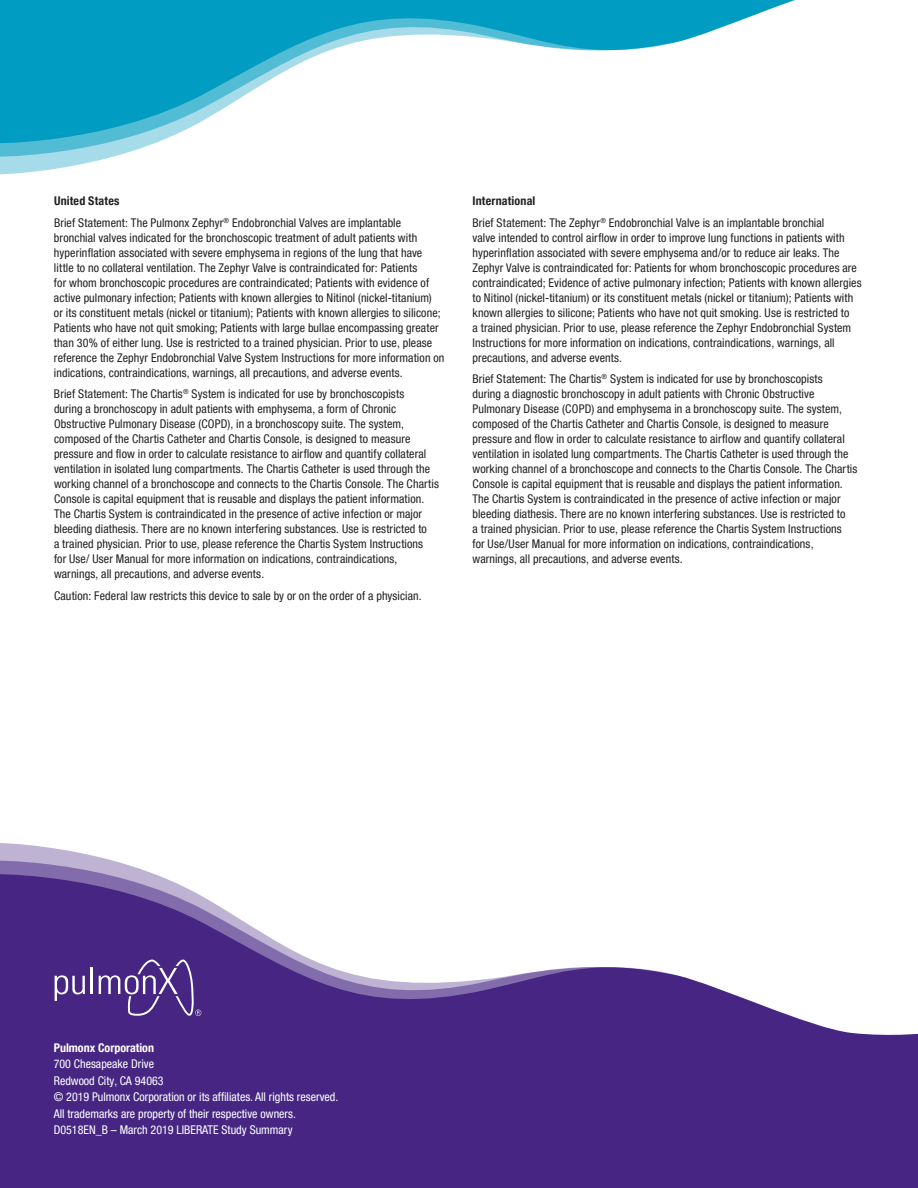
<style>
.page{position:relative;width:918px;height:1188px;background:#fff}
.page>*{position:absolute;margin:0;border:0;box-sizing:border-box;transform-origin:0 0}
.t1{font:condensed 12px/15px "Helvetica Neue LT Pro";letter-spacing:.01em;color:#231f20}
.t2{font:condensed 12px/16.5px "Helvetica Neue LT Pro";color:#fff}
.t3{font:700 condensed 12px "Helvetica Neue LT Pro";color:#fff}
.s1{font-weight:700}
</style>
<div class="page">
<svg style="left:0;top:843px;width:110px;height:17px;fill:#beb3d3"></svg>
<svg style="left:0;top:860px;width:918px;height:292px;fill:#472683"></svg>
<div style="left:0;top:1152px;width:918px;height:36px;background:#472683"></div>
<svg style="left:0;top:157px;width:111px;height:18px;fill:#a6dce9"></svg>
<svg style="left:0;top:0;width:795px;height:157px"></svg>
<hr style="left:91px;top:968px;width:2px;height:26px;background:#fff">
<svg style="left:55px;top:975px;width:30px;height:26px"></svg>
<svg style="left:99px;top:960px;width:102px;height:56px;background:#614595"></svg>
<p class="t1" style="left:54px;top:190px;width:349px;line-height:21.8px"><span class="s1">United States<br></span>Brief Statement: The Pulmonx Zephyr<sup>®</sup> Endobronchial Valves are implantable</p>
<p class="t1" style="left:54px;top:230px;width:392px">bronchial valves indicated for the bronchoscopic treatment of adult patients with hyperinflation associated with severe emphysema in regions of the lung that have little to no collateral ventilation. The Zephyr Valve is contraindicated for: Patients<br>for whom bronchoscopic procedures are contraindicated; Patients with evidence of active pulmonary infection; Patients with known allergies to Nitinol (nickel-titanium)<br>or its constituent metals (nickel or titanium); Patients with known allergies to silicone; Patients who have not quit smoking; Patients with large bullae encompassing greater than 30% of either lung. Use is restricted to a trained physician. Prior to use, please reference the Zephyr Endobronchial Valve System Instructions for more information on indications, contraindications, warnings, all precautions, and adverse events.</p>
<p class="t1" style="left:54px;top:386px;width:386px">Brief Statement: The Chartis<sup>®</sup> System is indicated for use by bronchoscopists<br>during a bronchoscopy in adult patients with emphysema, a form of Chronic Obstructive Pulmonary Disease (COPD), in a bronchoscopy suite. The system, composed of the Chartis Catheter and Chartis Console, is designed to measure pressure and flow in order to calculate resistance to airflow and quantify collateral ventilation in isolated lung compartments. The Chartis Catheter is used through the working channel of a bronchoscope and connects to the Chartis Console. The Chartis Console is capital equipment that is reusable and displays the patient information.<br>The Chartis System is contraindicated in the presence of active infection or major bleeding diathesis. There are no known interfering substances. Use is restricted to<br>a trained physician. Prior to use, please reference the Chartis System Instructions<br>for Use/ User Manual for more information on indications, contraindications, warnings, all precautions, and adverse events.</p>
<p class="t1" style="left:54px;top:588px;width:369px">Caution: Federal law restricts this device to sale by or on the order of a physician.</p>
<p class="t1" style="left:473px;top:190px;width:353px;line-height:21.8px"><span class="s1">International<br></span>Brief Statement: The Zephyr<sup>®</sup> Endobronchial Valve is an implantable bronchial</p>
<p class="t1" style="left:473px;top:230px;width:391px">valve intended to control airflow in order to improve lung functions in patients with hyperinflation associated with severe emphysema and/or to reduce air leaks. The Zephyr Valve is contraindicated for: Patients for whom bronchoscopic procedures are contraindicated; Evidence of active pulmonary infection; Patients with known allergies to Nitinol (nickel-titanium) or its constituent metals (nickel or titanium); Patients with known allergies to silicone; Patients who have not quit smoking. Use is restricted to<br>a trained physician. Prior to use, please reference the Zephyr Endobronchial System Instructions for more information on indications, contraindications, warnings, all precautions, and adverse events.</p>
<p class="t1" style="left:473px;top:371px;width:386px">Brief Statement: The Chartis<sup>®</sup> System is indicated for use by bronchoscopists<br>during a diagnostic bronchoscopy in adult patients with Chronic Obstructive Pulmonary Disease (COPD) and emphysema in a bronchoscopy suite. The system, composed of the Chartis Catheter and Chartis Console, is designed to measure pressure and flow in order to calculate resistance to airflow and quantify collateral ventilation in isolated lung compartments. The Chartis Catheter is used through the working channel of a bronchoscope and connects to the Chartis Console. The Chartis Console is capital equipment that is reusable and displays the patient information.<br>The Chartis System is contraindicated in the presence of active infection or major bleeding diathesis. There are no known interfering substances. Use is restricted to<br>a trained physician. Prior to use, please reference the Chartis System Instructions<br>for Use/User Manual for more information on indications, contraindications, warnings, all precautions, and adverse events.</p>
<p class="t3" style="left:54px;top:1040px;width:102px">Pulmonx Corporation</p>
<p class="t2" style="left:54px;top:1055px;width:286px">700 Chesapeake Drive<br>Redwood City, CA 94063<br>© 2019 Pulmonx Corporation or its affiliates. All rights reserved.<br>All trademarks are property of their respective owners.<br>D0518EN_B – March 2019 LIBERATE Study Summary</p>
</div>
